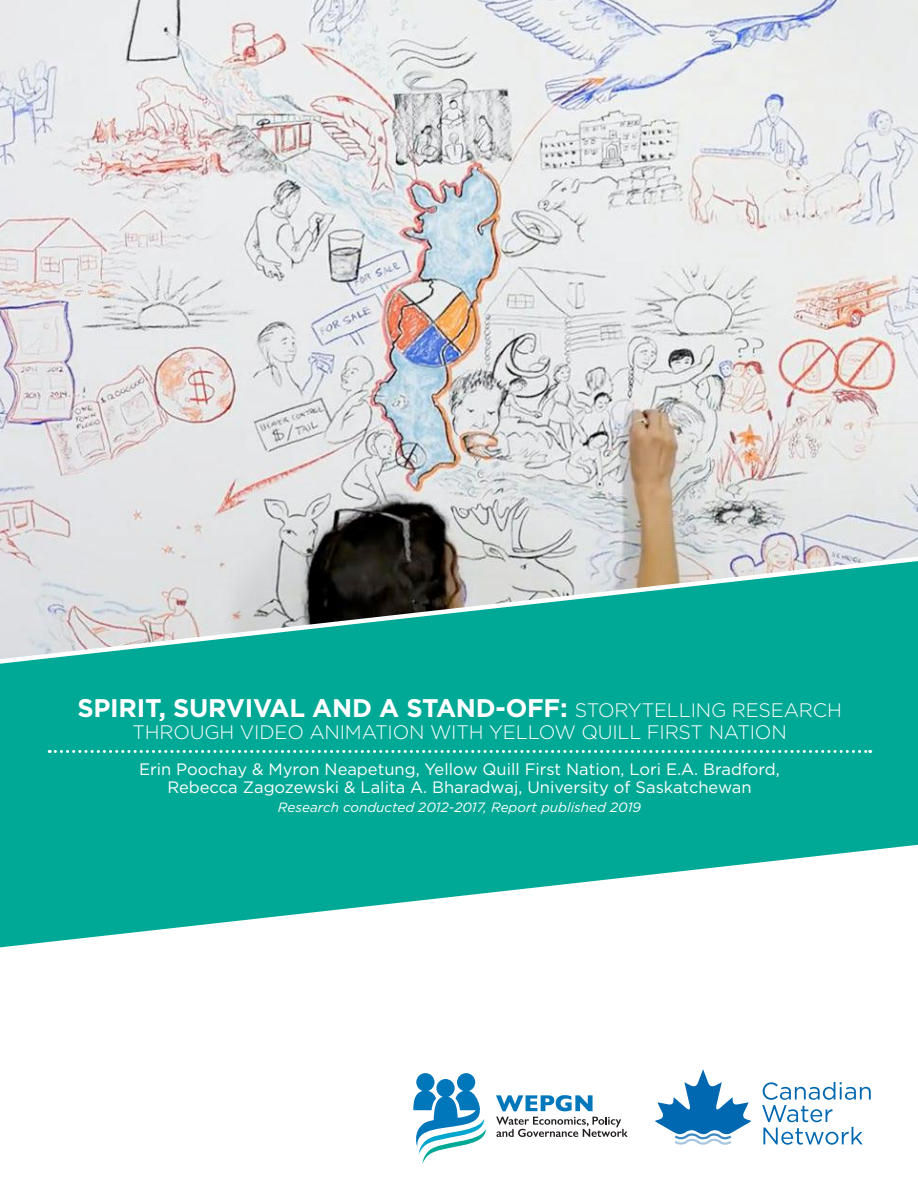
<style>
.page{position:relative;width:918px;height:1188px;background:#fff}
.page>*{position:absolute;margin:0;border:0;box-sizing:border-box;transform-origin:0 0}
.t1{font:700 25.5px "Gotham";letter-spacing:-.01em;color:#fff}
.t2{font:300 19.5px "Gotham";letter-spacing:-.01em;color:#fff}
.t3{font:16.5px/18.8px "Gotham";color:#fff;text-align:center}
.t4{font:italic 13.5px "Gotham";color:#fff}
.s1{font-weight:300;font-size:19.5px}
</style>
<div class="page">
<img style="left:0;top:0;width:918px;height:552px">
<svg style="left:0;top:552px;width:918px;height:396px;background:#3eb6a8"></svg>
<svg style="left:413px;top:1073px;width:73px;height:91px"></svg>
<svg style="left:496px;top:1095px;width:97px;height:16px"></svg>
<svg style="left:496px;top:1117px;width:132px;height:20px"></svg>
<svg style="left:762px;top:1082px;width:109px;height:63px"></svg>
<svg style="left:655px;top:1069px;width:96px;height:76px"></svg>
<svg style="left:49px;top:750px;width:822px;height:3px;background:#5ec8bc"></svg>
<h1 class="t1" style="left:77px;top:691px;width:766px">SPIRIT, SURVIVAL AND A STAND-OFF: <span class="s1">STORYTELLING RESEARCH</span></h1>
<p class="t2" style="left:133px;top:720px;width:656px">THROUGH VIDEO ANIMATION WITH YELLOW QUILL FIRST NATION</p>
<p class="t3" style="left:139px;top:759px;width:642px">Erin Poochay &amp; Myron Neapetung, Yellow Quill First Nation, Lori E.A. Bradford,<br>Rebecca Zagozewski &amp; Lalita A. Bharadwaj, University of Saskatchewan</p>
<p class="t4" style="left:278px;top:799px;width:365px">Research conducted 2012-2017, Report published 2019</p>
</div>
